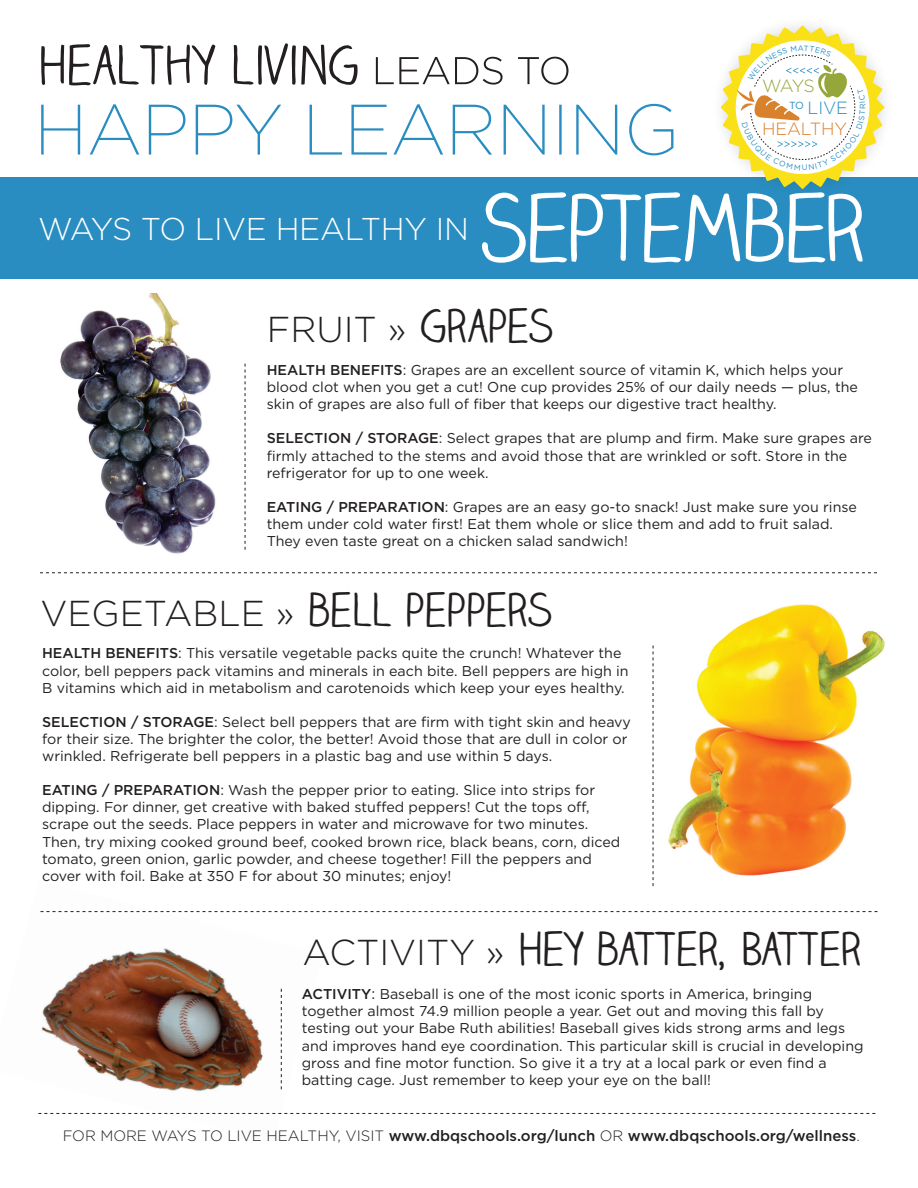
<style>
.page{position:relative;width:918px;height:1188px;background:#fff}
.page>*{position:absolute;margin:0;border:0;box-sizing:border-box;transform-origin:0 0}
.t1{font:90px "Claire Hand";letter-spacing:-.03em;color:#fff}
.t2{font:45px "Claire Hand";color:#231f20}
.t3{font:300 36px "Gotham";color:#231f20}
.t4{font:300 31.5px "Gotham";letter-spacing:-.01em;color:#fff}
.t5{font:300 17.7px "Gotham";letter-spacing:-.01em;color:#d9822d}
.t6{font:300 17.7px "Gotham";color:#298dc1}
.t7{font:300 17.7px "Gotham";color:#95a63b}
.t8{font:500 15px "Gotham";color:#231f20}
.t9{font:14.25px/17.1px "Gotham";color:#231f20}
.s1{font-family:"Claire Hand";font-weight:400;font-size:45px}
.s2{font-weight:500}
.s3{font-family:"Gotham";font-weight:300;font-size:36px}
.s4{font-size:15px}
.s5{font-weight:300}
</style>
<div class="page">
<img style="left:52px;top:293px;width:189px;height:281px">
<img style="left:40px;top:912px;width:279px;height:201px">
<svg style="left:653px;top:646px;width:1px;height:240px"></svg>
<div style="left:0;top:177px;width:918px;height:102px;background:#298dc1"></div>
<svg style="left:40px;top:911px;width:838px;height:1px"></svg>
<svg style="left:281px;top:989px;width:1px;height:100px"></svg>
<div style="left:710px;top:14px;width:186px;height:187px;background:#231f20;opacity:.15"></div>
<svg style="left:41px;top:104px;width:632px;height:51px"></svg>
<svg style="left:41px;top:43px;width:527px;height:42px"></svg>
<svg style="left:245px;top:364px;width:1px;height:186px"></svg>
<svg style="left:38px;top:1113px;width:837px;height:1px"></svg>
<img style="left:668px;top:604px;width:217px;height:272px">
<svg style="left:40px;top:572px;width:837px;height:1px"></svg>
<svg style="left:721px;top:25px;width:164px;height:164px"></svg>
<p class="t7" style="left:762px;top:75px;width:54px">WAYS</p>
<p class="t6" style="left:789px;top:96px;width:60px"><sup>TO</sup> LIVE</p>
<p class="t5" style="left:762px;top:117px;width:86px">HEALTHY</p>
<h3 class="t4" style="left:38px;top:209px;width:432px">WAYS TO LIVE HEALTHY IN</h3>
<h1 class="t1" style="left:478px;top:171px;width:389px">SEPTEMBER</h1>
<h3 class="t3" style="left:267px;top:307px;width:288px">FRUIT » <span class="s1">GRAPES</span></h3>
<p class="t9" style="left:267px;top:361px;width:593px"><span class="s2">HEALTH BENEFITS</span>: Grapes are an excellent source of vitamin K, which helps your blood clot when you get a cut! One cup provides 25% of our daily needs — plus, the skin of grapes are also full of fiber that keeps our digestive tract healthy.</p>
<p class="t9" style="left:267px;top:430px;width:607px"><span class="s2">SELECTION / STORAGE</span>: Select grapes that are plump and firm. Make sure grapes are firmly attached to the stems and avoid those that are wrinkled or soft. Store in the refrigerator for up to one week.</p>
<p class="t9" style="left:267px;top:498px;width:592px"><span class="s2">EATING / PREPARATION</span>: Grapes are an easy go-to snack! Just make sure you rinse them under cold water first! Eat them whole or slice them and add to fruit salad.<br>They even taste great on a chicken salad sandwich!</p>
<h2 class="t2" style="left:40px;top:581px;width:513px"><span class="s3">VEGETABLE »</span> BELL PEPPERS</h2>
<p class="t9" style="left:42px;top:645px;width:588px"><span class="s2">HEALTH BENEFITS</span>: This versatile vegetable packs quite the crunch! Whatever the color, bell peppers pack vitamins and minerals in each bite. Bell peppers are high in<br>B vitamins which aid in metabolism and carotenoids which keep your eyes healthy.</p>
<p class="t9" style="left:42px;top:713px;width:590px"><span class="s2">SELECTION / STORAGE</span>: Select bell peppers that are firm with tight skin and heavy for their size. The brighter the color, the better! Avoid those that are dull in color or wrinkled. Refrigerate bell peppers in a plastic bag and use within 5 days.</p>
<p class="t9" style="left:42px;top:781px;width:580px"><span class="s2">EATING / PREPARATION</span>: Wash the pepper prior to eating. Slice into strips for dipping. For dinner, get creative with baked stuffed peppers! Cut the tops off, scrape out the seeds. Place peppers in water and microwave for two minutes.<br>Then, try mixing cooked ground beef, cooked brown rice, black beans, corn, diced tomato, green onion, garlic powder, and cheese together! Fill the peppers and cover with foil. Bake at 350 F for about 30 minutes; enjoy!</p>
<h2 class="t2" style="left:302px;top:921px;width:560px"><span class="s3">ACTIVITY »</span> HEY BATTER, BATTER</h2>
<p class="t9" style="left:302px;top:985px;width:563px"><span class="s2">ACTIVITY</span><span class="s4">:</span> Baseball is one of the most iconic sports in America, bringing together almost 74.9 million people a year. Get out and moving this fall by testing out your Babe Ruth abilities! Baseball gives kids strong arms and legs and improves hand eye coordination. This particular skill is crucial in developing gross and fine motor function. So give it a try at a local park or even find a batting cage. Just remember to keep your eye on the ball!</p>
<p class="t8" style="left:63px;top:1126px;width:799px"><span class="s5">FOR MORE WAYS TO LIVE HEALTHY, VISIT</span> www.dbqschools.org/lunch <span class="s5">OR</span> www.dbqschools.org/wellness<span class="s5">.</span></p>
</div>
